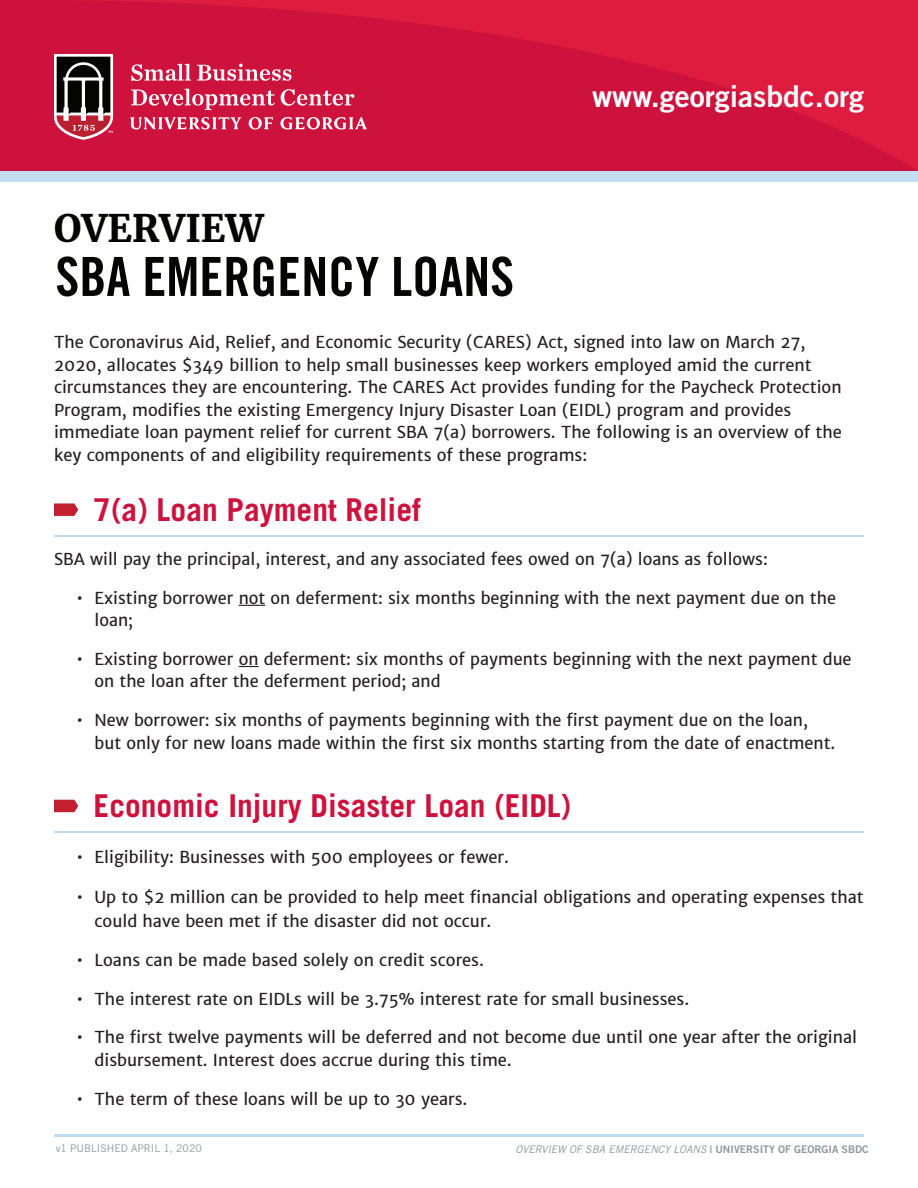
<style>
.page{position:relative;width:918px;height:1188px;background:#fff}
.page>*{position:absolute;margin:0;border:0;box-sizing:border-box;transform-origin:0 0}
.t1{font:54px "Trade Gothic LT Std Bd Cn 20";color:#040503}
.t2{font:700 37.5px "Merriweather";color:#040503}
.t3{font:700 31.5px "Trade Gothic LT Std";color:#cd123d}
.t4{font:30px "Trade Gothic LT Std Bd 2";color:#fff}
.t5{font:16.5px/22.5px "Merriweather Sans";color:#231f20}
.t6{font:italic 10.5px "Trade Gothic LT Std";color:#929799}
.t7{font:10.5px "Trade Gothic LT Std";color:#929799}
.s1{font-family:"Trade Gothic LT Std Bd 2";font-style:normal}
</style>
<div class="page">
<svg style="left:0;top:0;width:918px;height:171px;fill:#cd123d"></svg>
<svg style="left:54px;top:54px;width:59px;height:86px"></svg>
<svg style="left:131px;top:64px;width:60px;height:17px"></svg>
<svg style="left:197px;top:64px;width:95px;height:17px"></svg>
<svg style="left:131px;top:89px;width:144px;height:21px"></svg>
<svg style="left:281px;top:89px;width:73px;height:17px"></svg>
<svg style="left:249px;top:117px;width:24px;height:13px"></svg>
<svg style="left:130px;top:117px;width:112px;height:13px"></svg>
<svg style="left:280px;top:117px;width:87px;height:13px"></svg>
<div style="left:0;top:171px;width:918px;height:11px;background:#c1ddf2"></div>
<svg style="left:239px;top:605px;width:26px;height:1px"></svg>
<svg style="left:239px;top:666px;width:20px;height:1px"></svg>
<hr style="left:54px;top:831px;width:810px;height:2px;background:#c1ddf2">
<svg style="left:54px;top:800px;width:24px;height:12px"></svg>
<svg style="left:54px;top:503px;width:24px;height:13px"></svg>
<hr style="left:54px;top:535px;width:810px;height:1px;background:#c1ddf2">
<hr style="left:54px;top:1134px;width:810px;height:3px;background:#c1ddf2">
<p class="t2" style="left:54px;top:203px;width:211px">OVERVIEW</p>
<p class="t1" style="left:55px;top:244px;width:460px">SBA EMERGENCY LOANS</p>
<p class="t4" style="left:592px;top:78px;width:273px">www.georgiasbdc.org</p>
<p class="t5" style="left:54px;top:331px;width:789px">The Coronavirus Aid, Relief, and Economic Security (CARES) Act, signed into law on March 27, 2020, allocates $349 billion to help small businesses keep workers employed amid the current circumstances they are encountering. The CARES Act provides funding for the Paycheck Protection Program, modifies the existing Emergency Injury Disaster Loan (EIDL) program and provides immediate loan payment relief for current SBA 7(a) borrowers. The following is an overview of the key components of and eligibility requirements of these programs:</p>
<p class="t3" style="left:94px;top:490px;width:329px">7(a) Loan Payment Relief</p>
<p class="t5" style="left:54px;top:548px;width:715px">SBA will pay the principal, interest, and any associated fees owed on 7(a) loans as follows:</p>
<p class="t5" style="left:94px;top:586px;width:743px;text-indent:-18px">• Existing borrower not on deferment: six months beginning with the next payment due on the loan;</p>
<p class="t5" style="left:94px;top:647px;width:759px;text-indent:-18px">• Existing borrower on deferment: six months of payments beginning with the next payment due on the loan after the deferment period; and</p>
<p class="t5" style="left:94px;top:709px;width:742px;text-indent:-18px">• New borrower: six months of payments beginning with the first payment due on the loan, but only for new loans made within the first six months starting from the date of enactment.</p>
<p class="t3" style="left:94px;top:787px;width:479px">Economic Injury Disaster Loan (EIDL)</p>
<p class="t5" style="left:76px;top:846px;width:434px">• Eligibility: Businesses with 500 employees or fewer.</p>
<p class="t5" style="left:94px;top:885px;width:771px;line-height:24px;text-indent:-18px">• Up to $2 million can be provided to help meet financial obligations and operating expenses that could have been met if the disaster did not occur.</p>
<p class="t5" style="left:76px;top:949px;width:409px">• Loans can be made based solely on credit scores.</p>
<p class="t5" style="left:76px;top:987px;width:614px">• The interest rate on EIDLs will be 3.75% interest rate for small businesses.</p>
<p class="t5" style="left:94px;top:1026px;width:764px;text-indent:-18px">• The first twelve payments will be deferred and not become due until one year after the original disbursement. Interest does accrue during this time.</p>
<p class="t5" style="left:76px;top:1087px;width:392px">• The term of these loans will be up to 30 years.</p>
<p class="t7" style="left:56px;top:1142px;width:148px">v1 PUBLISHED APRIL 1, 2020</p>
<p class="t6" style="left:515px;top:1143px;width:355px">OVERVIEW OF SBA EMERGENCY LOANS <span class="s1">| UNIVERSITY OF GEORGIA SBDC</span></p>
</div>
